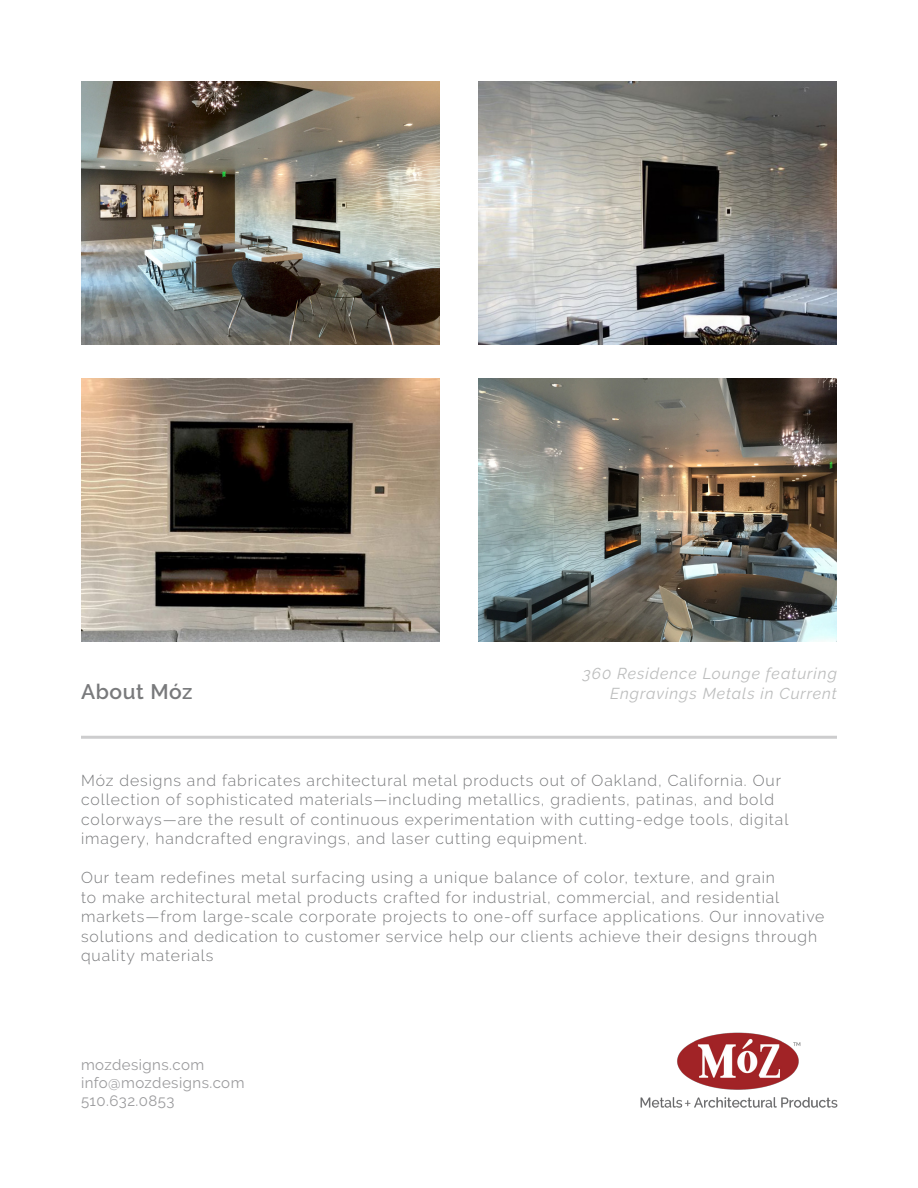
<style>
.page{position:relative;width:918px;height:1188px;background:#fff}
.page>*{position:absolute;margin:0;border:0;box-sizing:border-box;transform-origin:0 0}
.t1{font:600 21px "Raleway";letter-spacing:.03em;color:#797a7c}
.t2{font:300 15.75px/19.5px "Raleway";letter-spacing:.06em;color:#797a7c}
.t3{font:italic 15.75px "Raleway";letter-spacing:.06em;color:#bcbdbd}
.t4{font:15px "Raleway";letter-spacing:.03em;color:#9b9b9d}
</style>
<div class="page">
<img style="left:81px;top:81px;width:358px;height:263px">
<img style="left:479px;top:81px;width:358px;height:263px">
<hr style="left:81px;top:736px;width:756px;height:3px;background:#cdcdce">
<img style="left:640px;top:1032px;width:198px;height:76px">
<img style="left:81px;top:378px;width:358px;height:263px">
<img style="left:479px;top:378px;width:358px;height:263px">
<p class="t1" style="left:81px;top:679px;width:113px">About Móz</p>
<p class="t3" style="left:583px;top:665px;width:256px">360 Residence Lounge featuring</p>
<p class="t3" style="left:610px;top:684px;width:228px">Engravings Metals in Current</p>
<p class="t2" style="left:81px;top:771px;width:709px">Móz designs and fabricates architectural metal products out of Oakland, California. Our collection of sophisticated materials—including metallics, gradients, patinas, and bold colorways—are the result of continuous experimentation with cutting-edge tools, digital imagery, handcrafted engravings, and laser cutting equipment.</p>
<p class="t2" style="left:81px;top:868px;width:745px">Our team redefines metal surfacing using a unique balance of color, texture, and grain<br>to make architectural metal products crafted for industrial, commercial, and residential markets—from large-scale corporate projects to one-off surface applications. Our innovative solutions and dedication to customer service help our clients achieve their designs through quality materials</p>
<p class="t4" style="left:81px;top:1056px;width:125px">mozdesigns.com</p>
<p class="t4" style="left:81px;top:1074px;width:165px">info@mozdesigns.com</p>
<p class="t4" style="left:81px;top:1092px;width:95px">510.632.0853</p>
</div>
